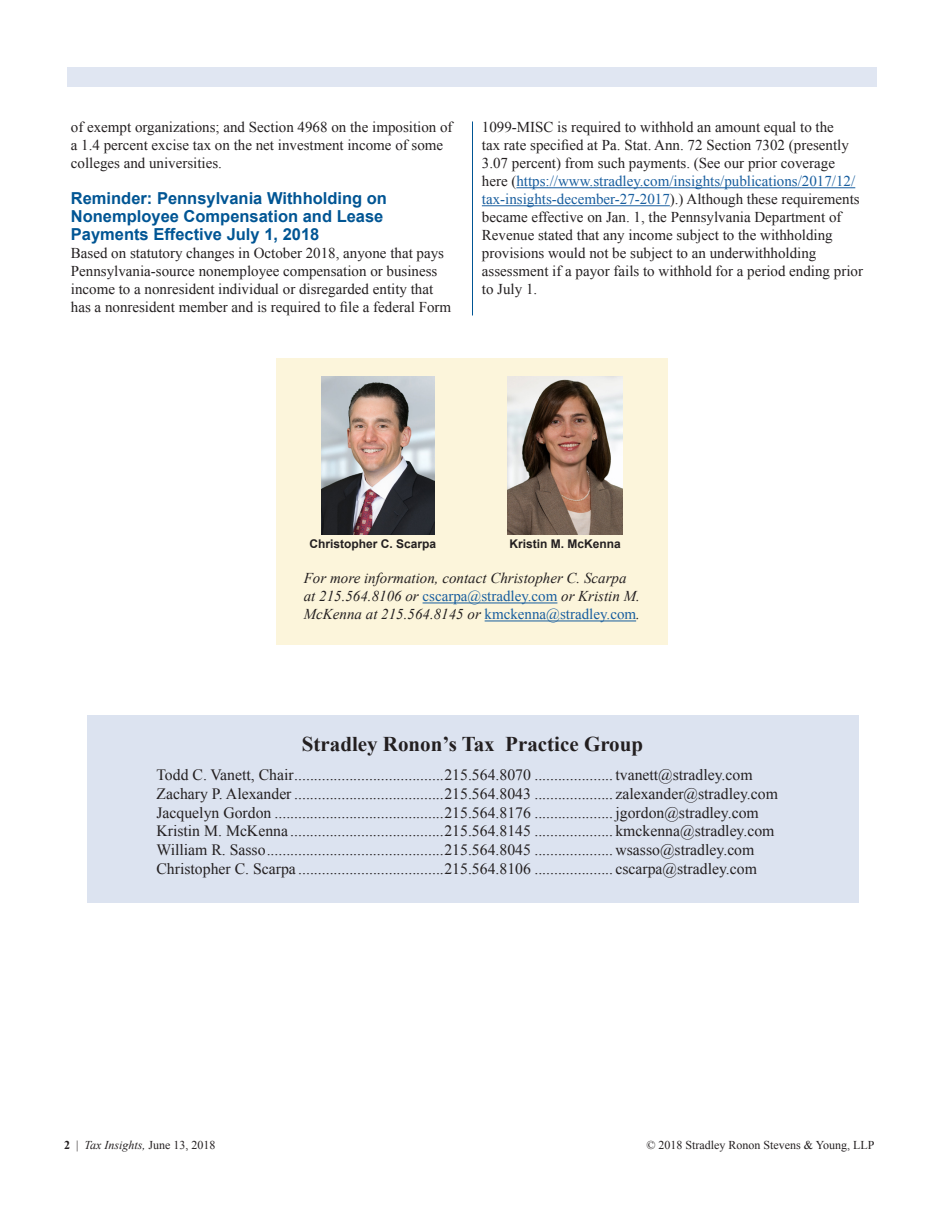
<style>
.page{position:relative;width:945px;height:1215px;background:#fff}
.page>*{position:absolute;margin:0;border:0;box-sizing:border-box;transform-origin:0 0}
.t1{font:700 21px "Times New Roman";color:#231f20}
.t2{font:700 16.5px/18px "Arial";color:#005594}
.t3{font:15.75px "Times New Roman";color:#231f20}
.t4{font:15px/18px "Times New Roman";color:#231f20}
.t5{font:italic 15px/18px "Times New Roman";color:#231f20}
.t6{font:12px "Times New Roman";color:#231f20}
.t7{font:700 12px "Arial";color:#231f20}
.s1{color:#175d9e}
.s2{font-style:normal;color:#175d9e}
.s3{font-weight:700}
.s4{font-style:italic}
</style>
<div class="page">
<div style="left:68px;top:68px;width:810px;height:19px;background:#e0e6f2"></div>
<hr style="left:516px;top:187px;width:339px;height:1px;background:#175d9e">
<hr style="left:482px;top:205px;width:188px;height:1px;background:#175d9e">
<div style="left:277px;top:358px;width:391px;height:286px;background:#fcf5db"></div>
<hr style="left:423px;top:603px;width:134px;height:1px;background:#175d9e">
<hr style="left:485px;top:621px;width:151px;height:1px;background:#175d9e">
<img style="left:508px;top:376px;width:114px;height:158px">
<img style="left:322px;top:376px;width:113px;height:158px">
<hr style="left:472px;top:122px;width:1px;height:193px;background:#005594">
<div style="left:87px;top:715px;width:771px;height:187px;background:#dce3f0"></div>
<p class="t4" style="left:71px;top:118px;width:383px">of exempt organizations; and Section 4968 on the imposition of a 1.4 percent excise tax on the net investment income of some colleges and universities.</p>
<p class="t2" style="left:71px;top:190px;width:318px">Reminder: Pennsylvania Withholding on<br>Nonemployee Compensation and Lease<br>Payments Effective July 1, 2018</p>
<p class="t4" style="left:71px;top:244px;width:382px">Based on statutory changes in October 2018, anyone that pays Pennsylvania-source nonemployee compensation or business income to a nonresident individual or disregarded entity that has a nonresident member and is required to file a federal Form</p>
<p class="t4" style="left:482px;top:118px;width:383px">1099-MISC is required to withhold an amount equal to the<br>tax rate specified at Pa. Stat. Ann. 72 Section 7302 (presently 3.07 percent) from such payments. (See our prior coverage here (<span class="s1">https://www.stradley.com/insights/publications/2017/12/ tax-insights-december-27-2017</span>).) Although these requirements became effective on Jan. 1, the Pennsylvania Department of Revenue stated that any income subject to the withholding provisions would not be subject to an underwithholding assessment if a payor fails to withhold for a period ending prior to July 1.</p>
<p class="t7" style="left:309px;top:536px;width:128px">Christopher C. Scarpa</p>
<p class="t7" style="left:509px;top:536px;width:113px">Kristin M. McKenna</p>
<p class="t5" style="left:304px;top:569px;width:338px">For more information, contact Christopher C. Scarpa at 215.564.8106 or <span class="s2">cscarpa@stradley.com</span> or Kristin M.<br>McKenna at 215.564.8145 or <span class="s2">kmckenna@stradley.com</span>.</p>
<p class="t1" style="left:302px;top:730px;width:343px">Stradley Ronon’s Tax Practice Group</p>
<p class="t3" style="left:156px;top:764px;width:598px">Todd C. Vanett, Chair......................................215.564.8070 .................... tvanett@stradley.com</p>
<p class="t3" style="left:156px;top:783px;width:623px">Zachary P. Alexander ......................................215.564.8043 .................... zalexander@stradley.com</p>
<p class="t3" style="left:156px;top:802px;width:604px">Jacquelyn Gordon ...........................................215.564.8176 .................... jgordon@stradley.com</p>
<p class="t3" style="left:156px;top:821px;width:620px">Kristin M. McKenna .......................................215.564.8145 .................... kmckenna@stradley.com</p>
<p class="t3" style="left:156px;top:839px;width:600px">William R. Sasso.............................................215.564.8045 ....................wsasso@stradley.com</p>
<p class="t3" style="left:156px;top:858px;width:602px">Christopher C. Scarpa .....................................215.564.8106 .................... cscarpa@stradley.com</p>
<p class="t6" style="left:64px;top:1137px;width:153px"><span class="s3">2</span> | <span class="s4">Tax Insights,</span> June 13, 2018</p>
<p class="t6" style="left:646px;top:1137px;width:230px">© 2018 Stradley Ronon Stevens &amp; Young, LLP</p>
</div>
